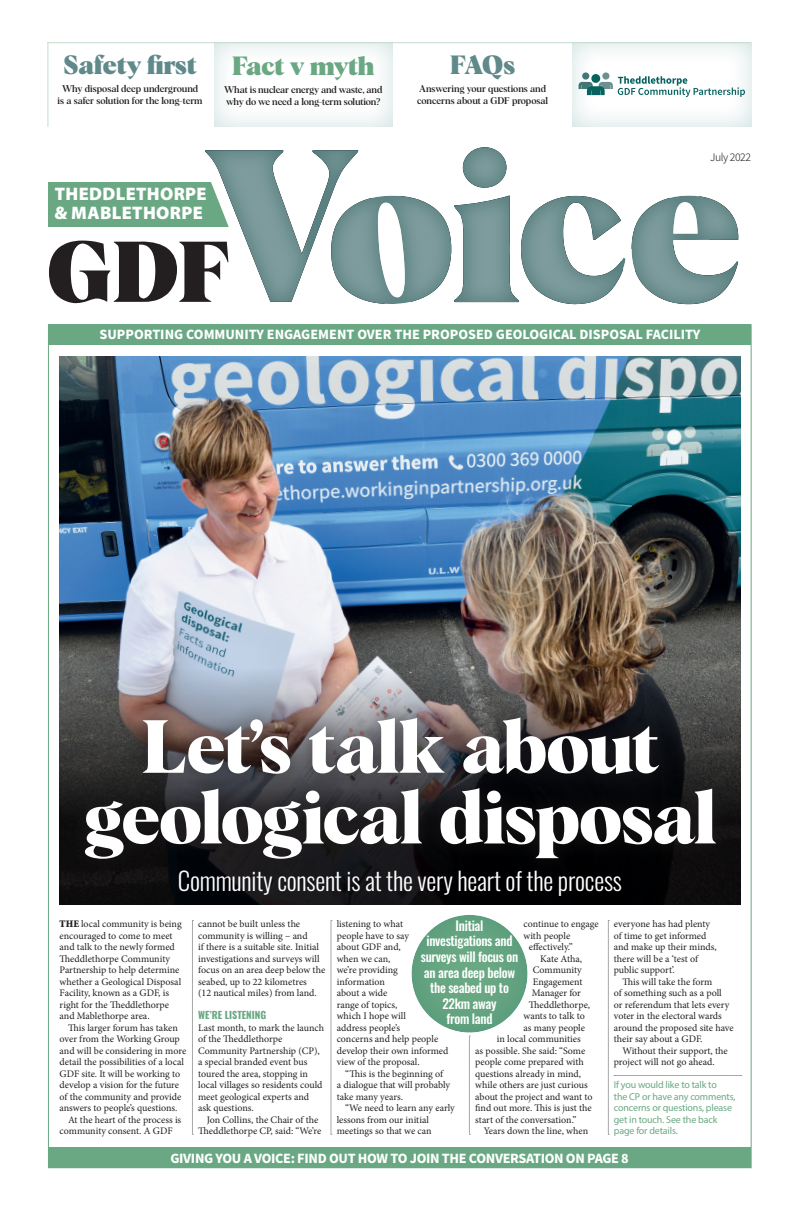
<style>
.page{position:relative;width:794px;height:1219px;background:#fff}
.page>*{position:absolute;margin:0;border:0;box-sizing:border-box;transform-origin:0 0}
.t1{font:900 84.2px "Albra";color:#231f20}
.t2{font:700 73.5px/70.6px "Albra";letter-spacing:-.015em;color:#fff;text-align:center}
.t3{font:900 25.8px "Albra";letter-spacing:-.005em;color:#608989}
.t4{font:900 25.8px "Albra";letter-spacing:-.015em;color:#6aa883}
.t5{font:300 25px "Oswald";letter-spacing:-.01em;color:#fff}
.t6{font:900 18.2px/19.1px "Myriad Pro";letter-spacing:.02em;color:#fff}
.t7{font:500 13px/15.6px "Oswald";letter-spacing:-.025em;color:#fff;text-align:center}
.t8{font:900 12.4px "Noto Sans JP";color:#fff}
.t9{font:900 12.4px "Noto Sans JP";letter-spacing:-.025em;color:#fff}
.t10{font:300 10.5px "Noto Sans JP";letter-spacing:-.04em;color:#231f20}
.t11{font:10px/11.5px "Minion Pro";color:#231f20}
.t12{font:10px/11.5px "Myriad Pro";letter-spacing:-.015em;color:#6aa883}
.t13{font:700 10px "Oswald";color:#6aa883}
.t14{font:500 9.6px/11.5px "Albra";letter-spacing:-.01em;color:#231f20}
.s1{font-family:"Minion Std";font-weight:900}
</style>
<div class="page">
<img style="left:60px;top:356px;width:681px;height:313px">
<svg style="left:60px;top:669px;width:681px;height:235px;background:#4a4849"></svg>
<div style="left:49px;top:182px;width:190px;height:45px;background:#6aa883"></div>
<div style="left:49px;top:325px;width:702px;height:20px;background:#6aa883"></div>
<div style="left:48px;top:1148px;width:703px;height:20px;background:#6aa883"></div>
<div style="left:196px;top:140px;width:551px;height:164px;background:#066360;opacity:.35"></div>
<div style="left:67px;top:700px;width:665px;height:178px;background:#231f20;opacity:.75"></div>
<svg style="left:192px;top:920px;width:1px;height:215px"></svg>
<svg style="left:331px;top:920px;width:1px;height:215px"></svg>
<svg style="left:469px;top:1036px;width:1px;height:99px"></svg>
<svg style="left:608px;top:920px;width:133px;height:215px"></svg>
<div style="left:402px;top:907px;width:134px;height:126px;background:#0189ab;opacity:.25"></div>
<div style="left:562px;top:35px;width:197px;height:93px;background:#066360;opacity:.2"></div>
<div style="left:204px;top:35px;width:196px;height:93px;background:#066360;opacity:.2"></div>
<hr style="left:48px;top:43px;width:1px;height:84px;background:#c4dbcb">
<hr style="left:47px;top:43px;width:703px;height:1px;background:#c4dbcb">
<div style="left:582px;top:72px;width:7px;height:8px;background:#417675;border-radius:4px"></div>
<div style="left:602px;top:72px;width:7px;height:8px;background:#6c8f92;border-radius:4px"></div>
<svg style="left:591px;top:74px;width:9px;height:9px"></svg>
<svg style="left:578px;top:76px;width:167px;height:21px"></svg>
<h3 class="t3" style="left:63px;top:46px;width:135px">Safety first</h3>
<p class="t14" style="left:58px;top:82px;width:146px;text-align:center">Why disposal deep underground is a safer solution for the long-term</p>
<h3 class="t4" style="left:232px;top:47px;width:144px">Fact v myth</h3>
<h3 class="t3" style="left:450px;top:46px;width:67px">FAQs</h3>
<p class="t14" style="left:417px;top:82px;width:133px">Answering your questions and concerns about a GDF proposal</p>
<p class="t14" style="left:224px;top:83px;width:160px">What is nuclear energy and waste, and why do we need a long-term solution?</p>
<h3 class="t6" style="left:55px;top:184px;width:154px">THEDDLETHORPE &amp; MABLETHORPE</h3>
<h1 class="t1" style="left:47px;top:211px;width:186px">GDF</h1>
<p class="t10" style="left:710px;top:151px;width:43px">July 2022</p>
<p class="t8" style="left:99px;top:328px;width:602px">SUPPORTING COMMUNITY ENGAGEMENT OVER THE PROPOSED GEOLOGICAL DISPOSAL FACILITY</p>
<h2 class="t2" style="left:84px;top:708px;width:633px">Let’s talk about geological disposal</h2>
<h3 class="t5" style="left:178px;top:858px;width:445px">Community consent is at the very heart of the process</h3>
<p class="t11" style="left:60px;top:918px;width:124px"><span class="s1">THE</span> local community is being encouraged to come to meet and talk to the newly formed<br>Theddlethorpe Community<br>Partnership to help determine whether a Geological Disposal<br>Facility, known as a GDF, is right for the Theddlethorpe and Mablethorpe area.</p>
<p class="t11" style="left:68px;top:1022px;width:111px">This larger forum has taken</p>
<p class="t11" style="left:60px;top:1033px;width:122px">over from the Working Group</p>
<p class="t11" style="left:60px;top:1045px;width:128px">and will be considering in more</p>
<p class="t11" style="left:60px;top:1056px;width:126px">detail the possibilities of a local</p>
<p class="t11" style="left:60px;top:1068px;width:122px">GDF site. It will be working to</p>
<p class="t11" style="left:60px;top:1079px;width:121px">develop a vision for the future</p>
<p class="t11" style="left:60px;top:1091px;width:123px">of the community and provide</p>
<p class="t11" style="left:60px;top:1102px;width:119px">answers to people’s questions.</p>
<p class="t11" style="left:68px;top:1114px;width:115px">At the heart of the process is</p>
<p class="t11" style="left:60px;top:1125px;width:115px">community consent. A GDF</p>
<h3 class="t7" style="left:421px;top:916px;width:99px">Initial<br>investigations and surveys will focus on an area deep below the seabed up to<br>22km away<br>from land</h3>
<p class="t11" style="left:337px;top:918px;width:113px">listening to what<br>people have to say<br>about GDF and,<br>when we can,<br>we’re providing information<br>about a wide<br>range of topics,<br>which I hope will<br>address people’s<br>concerns and help people develop their own informed view of the proposal.</p>
<p class="t11" style="left:337px;top:1068px;width:115px;text-indent:8px">“This is the beginning of<br>a dialogue that will probably take many years.</p>
<p class="t11" style="left:337px;top:1102px;width:119px;text-indent:8px">“We need to learn any early lessons from our initial meetings so that we can</p>
<p class="t11" style="left:198px;top:918px;width:129px">cannot be built unless the community is willing – and<br>if there is a suitable site. Initial investigations and surveys will focus on an area deep below the seabed, up to 22 kilometres<br>(12 nautical miles) from land.</p>
<p class="t13" style="left:198px;top:1006px;width:70px">WE’RE LISTENING</p>
<p class="t11" style="left:198px;top:1022px;width:127px">Last month, to mark the launch of the Theddlethorpe<br>Community Partnership (CP), a special branded event bus toured the area, stopping in local villages so residents could meet geological experts and ask questions.</p>
<p class="t11" style="left:198px;top:1114px;width:125px;text-align:center">Jon Collins, the Chair of the<br>Theddlethorpe CP, said: “We’re</p>
<p class="t11" style="left:614px;top:918px;width:104px">everyone has had plenty of time to get informed and make up their minds, there will be a ‘test of public support’.</p>
<p class="t11" style="left:614px;top:976px;width:121px;text-indent:8px">This will take the form<br>of something such as a poll<br>or referendum that lets every voter in the electoral wards around the proposed site have their say about a GDF.</p>
<p class="t11" style="left:614px;top:1045px;width:115px;text-indent:8px">Without their support, the project will not go ahead.</p>
<p class="t12" style="left:614px;top:1079px;width:123px">If you would like to talk to<br>the CP or have any comments, concerns or questions, please get in touch. See the back page for details.</p>
<p class="t11" style="left:523px;top:918px;width:77px">continue to engage</p>
<p class="t11" style="left:523px;top:930px;width:48px">with people</p>
<p class="t11" style="left:529px;top:941px;width:46px">effectively.”</p>
<p class="t11" style="left:540px;top:953px;width:43px">Kate Atha,</p>
<p class="t11" style="left:533px;top:964px;width:50px">Community</p>
<p class="t11" style="left:533px;top:976px;width:51px">Engagement</p>
<p class="t11" style="left:532px;top:987px;width:51px">Manager for</p>
<p class="t11" style="left:529px;top:999px;width:63px">Theddlethorpe,</p>
<p class="t11" style="left:523px;top:1010px;width:63px">wants to talk to</p>
<p class="t11" style="left:523px;top:1022px;width:63px">as many people</p>
<p class="t11" style="left:497px;top:1033px;width:86px">in local communities</p>
<p class="t11" style="left:475px;top:1045px;width:111px">as possible. She said: “Some</p>
<p class="t11" style="left:475px;top:1056px;width:110px">people come prepared with</p>
<p class="t11" style="left:475px;top:1068px;width:107px">questions already in mind,</p>
<p class="t11" style="left:475px;top:1079px;width:114px">while others are just curious</p>
<p class="t11" style="left:475px;top:1091px;width:119px">about the project and want to</p>
<p class="t11" style="left:475px;top:1102px;width:118px">find out more. This is just the</p>
<p class="t11" style="left:475px;top:1114px;width:103px">start of the conversation.”</p>
<p class="t11" style="left:484px;top:1125px;width:106px">Years down the line, when</p>
<p class="t9" style="left:170px;top:1151px;width:460px">GIVING YOU A VOICE: FIND OUT HOW TO JOIN THE CONVERSATION ON PAGE 8</p>
</div>
